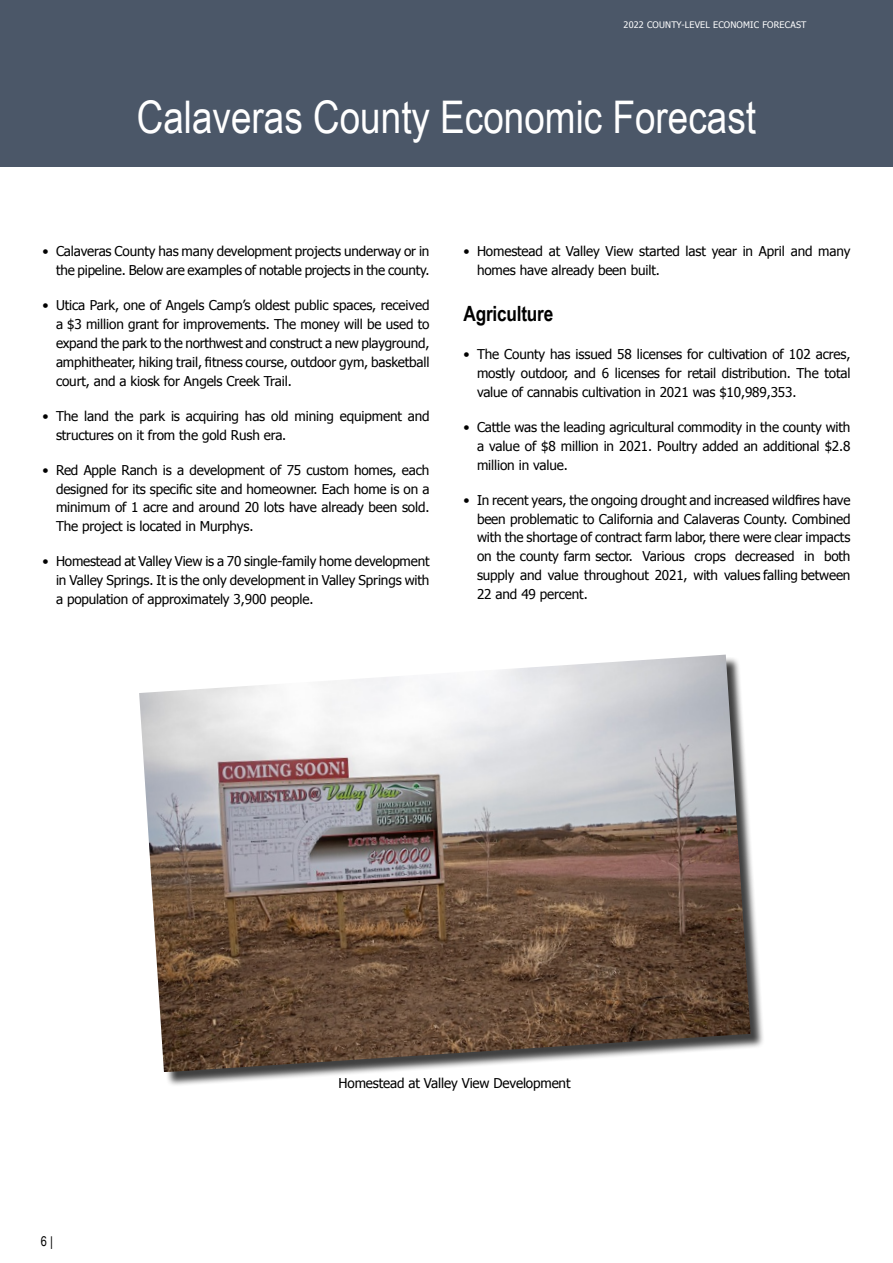
<style>
.page{position:relative;width:893px;height:1263px;background:#fff}
.page>*{position:absolute;margin:0;border:0;box-sizing:border-box;transform-origin:0 0}
.t1{font:45px "Arial Narrow";color:#fff}
.Profile_Subhead_1{font:700 21px "Arial Narrow";letter-spacing:-.01em;color:#000}
.Profile_Body_Text{font:13.5px/18.9px "Tahoma";letter-spacing:-.01em;color:#000;text-align:justify}
.t2{font:13.5px "Arial Narrow";color:#000}
.t3{font:9px "Tahoma";letter-spacing:.02em;color:#fff}
</style>
<div class="page">
<div style="left:0;top:0;width:893px;height:167px;background:#4b5768"></div>
<div style="left:141px;top:657px;width:624px;height:430px;background:#000;opacity:.75"></div>
<img style="left:139px;top:655px;width:612px;height:417px">
<p class="t3" style="left:624px;top:19px;width:184px">2022 COUNTY-LEVEL ECONOMIC FORECAST</p>
<h1 class="t1" style="left:137px;top:85px;width:621px">Calaveras County Economic Forecast</h1>
<p class="Profile_Body_Text" style="left:43px;top:241px;width:388px;text-align:right">• Calaveras County has many development projects underway or in the pipeline. Below are examples of notable projects in the county.</p>
<p class="Profile_Body_Text" style="left:56px;top:295px;width:375px;text-indent:-14px">• Utica Park, one of Angels Camp’s oldest public spaces, received a $3 million grant for improvements. The money will be used to expand the park to the northwest and construct a new playground, amphitheater, hiking trail, fitness course, outdoor gym, basketball court, and a kiosk for Angels Creek Trail.</p>
<p class="Profile_Body_Text" style="left:56px;top:406px;width:375px;text-indent:-14px">• The land the park is acquiring has old mining equipment and structures on it from the gold Rush era.</p>
<p class="Profile_Body_Text" style="left:56px;top:460px;width:375px;text-indent:-14px">• Red Apple Ranch is a development of 75 custom homes, each designed for its specific site and homeowner. Each home is on a minimum of 1 acre and around 20 lots have already been sold.<br>The project is located in Murphys.</p>
<p class="Profile_Body_Text" style="left:56px;top:551px;width:375px;text-indent:-14px">• Homestead at Valley View is a 70 single-family home development in Valley Springs. It is the only development in Valley Springs with a population of approximately 3,900 people.</p>
<p class="Profile_Body_Text" style="left:477px;top:241px;width:375px;text-indent:-14px">• Homestead at Valley View started last year in April and many homes have already been built.</p>
<h1 class="Profile_Subhead_1" style="left:463px;top:298px;width:91px">Agriculture</h1>
<p class="Profile_Body_Text" style="left:477px;top:344px;width:375px;text-indent:-14px">• The County has issued 58 licenses for cultivation of 102 acres, mostly outdoor, and 6 licenses for retail distribution. The total value of cannabis cultivation in 2021 was $10,989,353.</p>
<p class="Profile_Body_Text" style="left:477px;top:417px;width:375px;text-indent:-14px">• Cattle was the leading agricultural commodity in the county with a value of $8 million in 2021. Poultry added an additional $2.8 million in value.</p>
<p class="Profile_Body_Text" style="left:477px;top:490px;width:375px;text-indent:-14px">• In recent years, the ongoing drought and increased wildfires have been problematic to California and Calaveras County. Combined with the shortage of contract farm labor, there were clear impacts on the county farm sector. Various crops decreased in both supply and value throughout 2021, with values falling between 22 and 49 percent.</p>
<p class="t2" style="left:41px;top:1231px;width:14px">6 |</p>
<p class="Profile_Body_Text" style="left:339px;top:1073px;width:233px">Homestead at Valley View Development</p>
</div>
